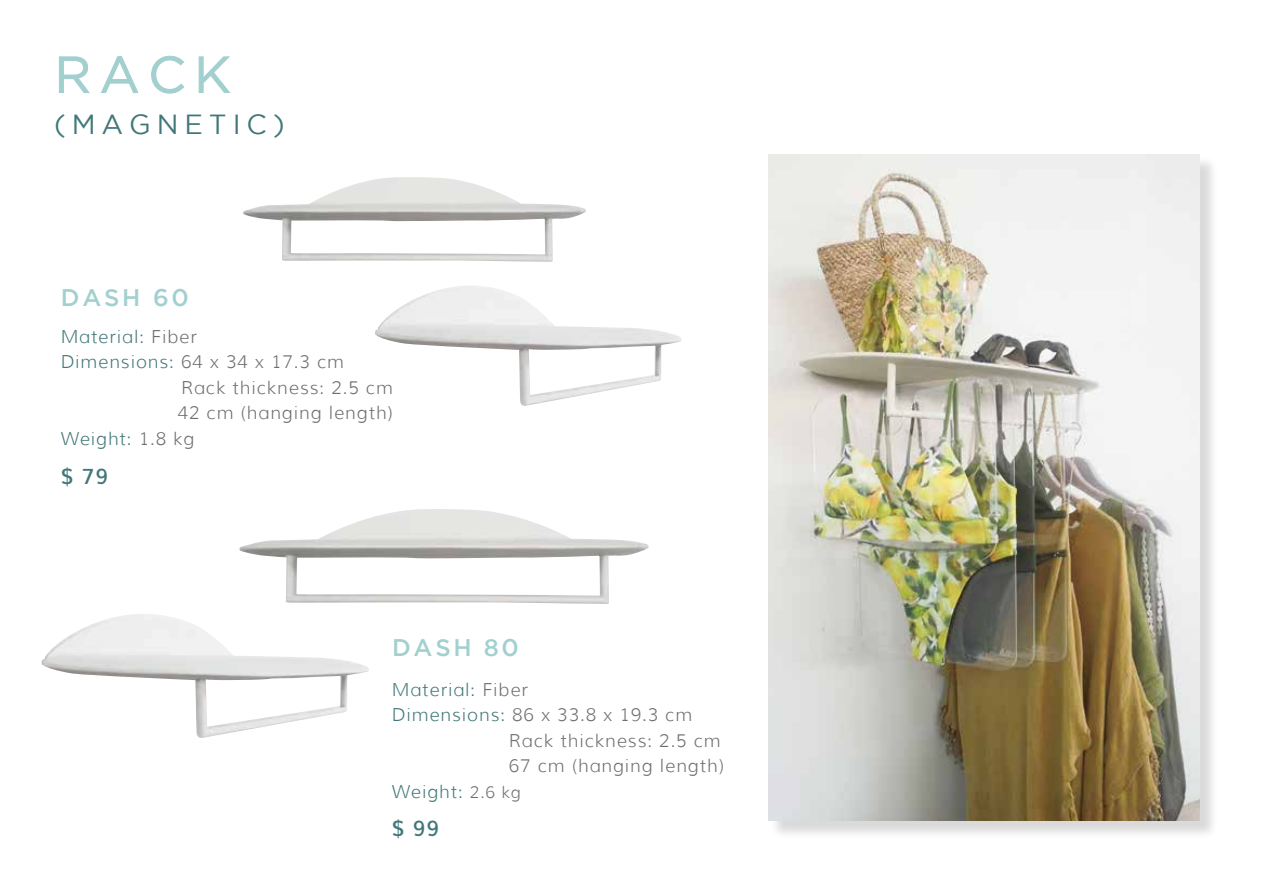
<style>
.page{position:relative;width:1263px;height:893px;background:#fff}
.page>*{position:absolute;margin:0;border:0;box-sizing:border-box;transform-origin:0 0}
.t1{font:51px "Gotham";color:#a2d0cf}
.t2{font:27.6px "Gotham";letter-spacing:.215em;color:#427779}
.t3{font:500 24px "Gotham";letter-spacing:.115em;color:#a2d0cf}
.t4{font:600 21px "Muli";color:#427779}
.t5{font:300 18px "Muli";letter-spacing:.05em;color:#6d6e71}
.t6{font:300 18px "Muli";letter-spacing:.05em;color:#427779}
.s1{color:#6d6e71}
.s2{color:#427779}
.s3{font-size:16.5px;color:#6d6e71}
</style>
<div class="page">
<div style="left:769px;top:155px;width:449px;height:685px;background:#000;opacity:.15"></div>
<img style="left:768px;top:154px;width:431px;height:667px">
<img style="left:375px;top:286px;width:307px;height:120px">
<img style="left:243px;top:177px;width:343px;height:85px">
<img style="left:239px;top:509px;width:410px;height:95px">
<img style="left:42px;top:614px;width:327px;height:124px">
<svg style="left:59px;top:56px;width:31px;height:37px"></svg>
<svg style="left:101px;top:56px;width:38px;height:37px"></svg>
<svg style="left:151px;top:56px;width:34px;height:38px"></svg>
<svg style="left:198px;top:56px;width:33px;height:37px"></svg>
<h1 class="t1" style="left:54px;top:55px;width:178px">RACK</h1>
<h2 class="t2" style="left:54px;top:114px;width:232px">(MAGNETIC)</h2>
<h3 class="t3" style="left:61px;top:288px;width:129px">DASH 60</h3>
<p class="t6" style="left:61px;top:325px;width:138px">Material: <span class="s1">Fiber</span></p>
<p class="t5" style="left:61px;top:351px;width:285px"><span class="s2">Dimensions:</span> 64 x 34 x 17.3 cm</p>
<p class="t5" style="left:181px;top:376px;width:213px">Rack thickness: 2.5 cm</p>
<p class="t5" style="left:178px;top:402px;width:217px">42 cm (hanging length)</p>
<p class="t6" style="left:61px;top:428px;width:135px">Weight: <span class="s1">1.8 kg</span></p>
<p class="t4" style="left:61px;top:459px;width:49px">$ 79</p>
<h3 class="t3" style="left:392px;top:639px;width:128px">DASH 80</h3>
<p class="t6" style="left:392px;top:678px;width:138px">Material: <span class="s1">Fiber</span></p>
<p class="t5" style="left:392px;top:704px;width:302px"><span class="s2">Dimensions:</span> 86 x 33.8 x 19.3 cm</p>
<p class="t5" style="left:509px;top:729px;width:213px">Rack thickness: 2.5 cm</p>
<p class="t5" style="left:509px;top:755px;width:217px">67 cm (hanging length)</p>
<p class="t6" style="left:392px;top:780px;width:130px">Weight: <span class="s3">2.6 kg</span></p>
<p class="t4" style="left:392px;top:811px;width:49px">$ 99</p>
</div>
